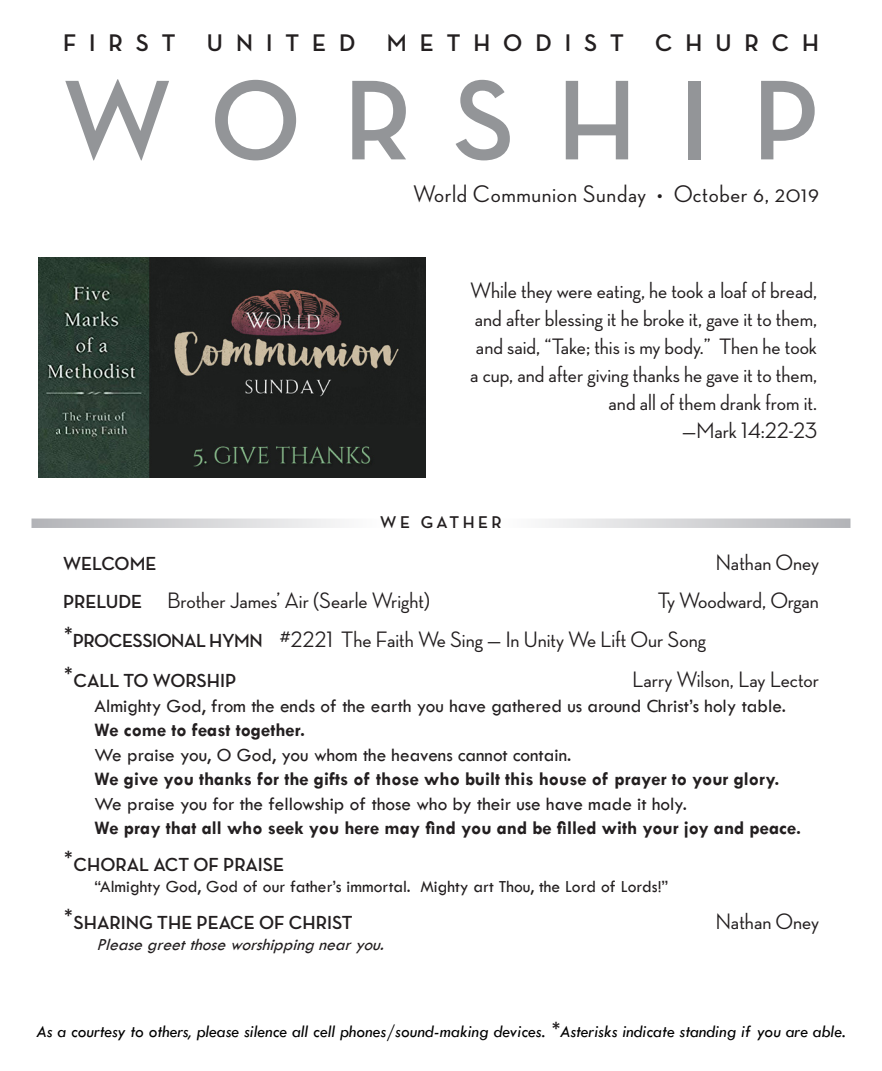
<style>
.page{position:relative;width:882px;height:1071px;background:#fff}
.page>*{position:absolute;margin:0;border:0;box-sizing:border-box;transform-origin:0 0}
.t1{font:700 115.5px "Neutra Disp";letter-spacing:.37em;color:#939598}
.t2{font:500 29.75px "Neutra Disp";color:#231f20}
.t3{font:500 24.5px "Neutra Disp";letter-spacing:.025em;color:#231f20}
.t4{font:700 24.5px "Neutra Disp";color:#231f20}
.Hymn_Name{font:500 22.75px/28px "Neutra Disp";color:#231f20;text-align:right}
.t5{font:19.25px "Tw Cen";color:#231f20}
.t6{font:700 19.25px "Tw Cen";color:#231f20}
.Hymn_Name-2{font:700 19.25px "Neutra Disp";color:#231f20}
.t7{font:italic 17.5px "Tw Cen";color:#000}
.Hymn_Name-3{font:17.5px "Tw Cen";color:#231f20}
.Hymn_Name-4{font:italic 17.5px "Tw Cen";color:#231f20}
.Rubrics{font:700 17.32px "Neutra Disp";letter-spacing:.2em;color:#231f20}
.s1{font-weight:700;font-size:19.25px}
.s2{font-size:29.75px}
.s3{font-weight:500;font-size:29.75px}
</style>
<div class="page">
<svg style="left:32px;top:519px;width:308px;height:9px;background:#d3d4d6"></svg>
<svg style="left:545px;top:519px;width:306px;height:9px;background:#d3d4d6"></svg>
<img style="left:39px;top:257px;width:387px;height:220px">
<p class="t4" style="left:63px;top:29px;width:114px">F I R S T</p>
<p class="t4" style="left:207px;top:29px;width:150px">U N I T E D</p>
<p class="t4" style="left:387px;top:29px;width:239px">M E T H O D I S T</p>
<p class="t4" style="left:655px;top:29px;width:165px">C H U R C H</p>
<p class="t1" style="left:63px;top:56px;width:758px">WORSHIP</p>
<p class="t3" style="left:413px;top:180px;width:407px">World Communion Sunday • October 6, 2019</p>
<p class="Hymn_Name" style="left:470px;top:277px;width:349px">While they were eating, he took a loaf of bread, and after blessing it he broke it, gave it to them, and said, “Take; this is my body.” Then he took a cup, and after giving thanks he gave it to them, and all of them drank from it.</p>
<p class="Hymn_Name" style="left:682px;top:417px;width:136px">—Mark 14:22-23</p>
<p class="Rubrics" style="left:380px;top:513px;width:123px">WE GATHER</p>
<p class="Hymn_Name-2" style="left:63px;top:553px;width:95px">WELCOME</p>
<p class="Hymn_Name" style="left:716px;top:548px;width:105px">Nathan Oney</p>
<p class="Hymn_Name" style="left:63px;top:587px;width:369px"><span class="s1">PRELUDE</span> Brother James’ Air (Searle Wright)</p>
<p class="Hymn_Name" style="left:658px;top:587px;width:163px">Ty Woodward, Organ</p>
<p class="Hymn_Name" style="left:63px;top:625px;width:645px"><span class="s2">*</span><span class="s1">PROCESSIONAL HYMN</span> #2221 The Faith We Sing — In Unity We Lift Our Song</p>
<p class="Hymn_Name-2" style="left:63px;top:670px;width:175px"><span class="s3">*</span>CALL TO WORSHIP</p>
<p class="Hymn_Name" style="left:632px;top:666px;width:188px">Larry Wilson, Lay Lector</p>
<p class="t5" style="left:94px;top:694px;width:693px">Almighty God, from the ends of the earth you have gathered us around Christ’s holy table.</p>
<p class="t6" style="left:94px;top:718px;width:212px">We come to feast together.</p>
<p class="t5" style="left:94px;top:743px;width:478px">We praise you, O God, you whom the heavens cannot contain.</p>
<p class="t6" style="left:94px;top:767px;width:687px">We give you thanks for the gifts of those who built this house of prayer to your glory.</p>
<p class="t5" style="left:94px;top:792px;width:594px">We praise you for the fellowship of those who by their use have made it holy.</p>
<p class="t6" style="left:94px;top:816px;width:708px">We pray that all who seek you here may find you and be filled with your joy and peace.</p>
<p class="Hymn_Name-2" style="left:63px;top:854px;width:223px"><span class="s3">*</span>CHORAL ACT OF PRAISE</p>
<p class="Hymn_Name-3" style="left:94px;top:876px;width:575px">“Almighty God, God of our father’s immortal. Mighty art Thou, the Lord of Lords!”</p>
<p class="Hymn_Name-2" style="left:63px;top:911px;width:291px"><span class="s3">*</span>SHARING THE PEACE OF CHRIST</p>
<p class="Hymn_Name" style="left:716px;top:907px;width:105px">Nathan Oney</p>
<p class="Hymn_Name-4" style="left:97px;top:934px;width:294px">Pleasegreetthoseworshippingnearyou.</p>
<p class="t2" style="left:551px;top:1016px;width:12px">*</p>
<p class="t7" style="left:36px;top:1021px;width:811px">As a courtesy to others, please silence all cell phones/sound-making devices. Asterisks indicate standing if you are able.</p>
</div>
